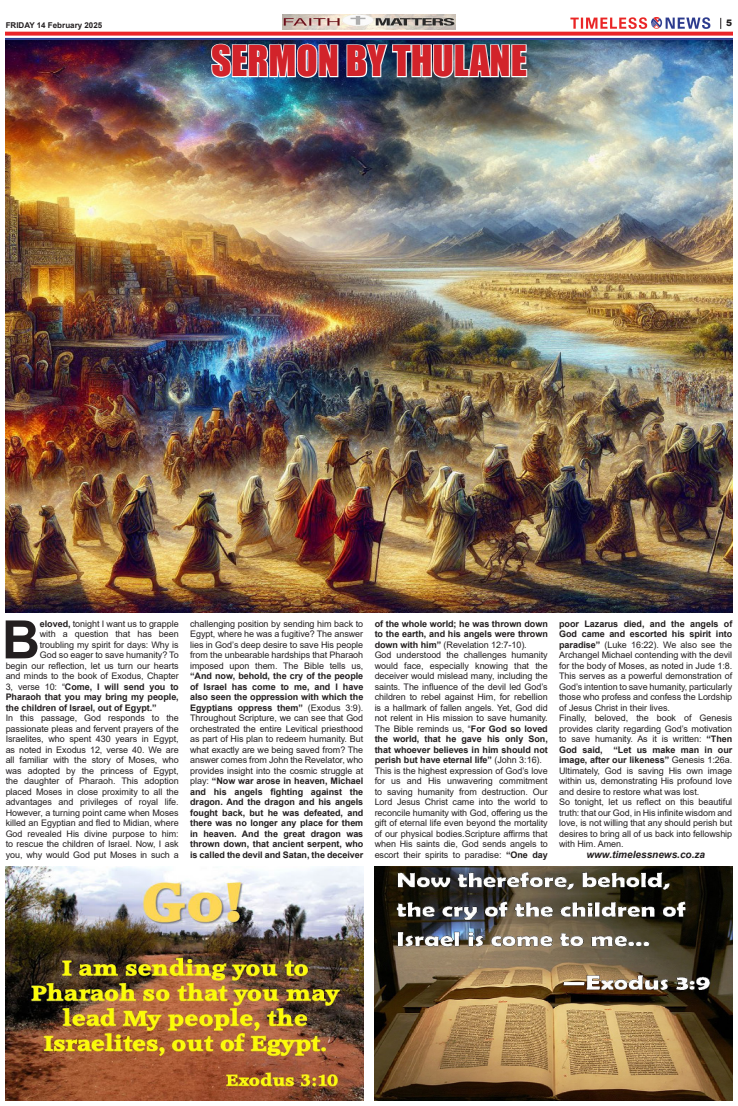
<style>
.page{position:relative;width:738px;height:1106px;background:#fff}
.page>*{position:absolute;margin:0;border:0;box-sizing:border-box;transform-origin:0 0}
.t1{font:700 53px "Arial";color:#231f20}
.t2{font:39px "Impact";color:#d2232a}
.t3{font:italic 700 10px "Arial";color:#231f20}
.t4{font:9px/10.5px "Arial";letter-spacing:-.005em;color:#231f20;text-align:justify}
.t5{font:700 9px/10.5px "Arial";letter-spacing:-.005em;color:#231f20;text-align:justify}
.t6{font:900 9px "Arial";color:#231f20}
.t7{font:700 8px "Arial";color:#231f20}
.s1{font-weight:700}
.s2{font-weight:400}
</style>
<div class="page">
<img style="left:6px;top:18px;width:725px;height:21px">
<div style="left:6px;top:22px;width:115px;height:7px;background:#fff"></div>
<img style="left:6px;top:41px;width:725px;height:571px">
<img style="left:209px;top:25px;width:130px;height:54px">
<svg style="left:345px;top:34px;width:182px;height:45px"></svg>
<img style="left:6px;top:866px;width:357px;height:234px">
<img style="left:374px;top:866px;width:357px;height:234px">
<img style="left:282px;top:14px;width:173px;height:15px">
<p class="t7" style="left:6px;top:19px;width:98px">FRIDAY 14 February 2025</p>
<p class="t6" style="left:725px;top:17px;width:8px">5</p>
<p class="t2" style="left:211px;top:31px;width:317px">SERMON BY THULANE</p>
<p class="t1" style="left:2px;top:602px;width:40px">B</p>
<p class="t4" style="left:40px;top:618px;width:140px"><span class="s1">eloved,</span> tonight I want us to grapple</p>
<p class="t4" style="left:40px;top:629px;width:140px">with a question that has been</p>
<p class="t4" style="left:40px;top:639px;width:140px">troubling my spirit for days: Why is</p>
<p class="t4" style="left:40px;top:650px;width:140px">God so eager to save humanity? To</p>
<p class="t4" style="left:6px;top:660px;width:174px">begin our reflection, let us turn our hearts</p>
<p class="t4" style="left:6px;top:671px;width:174px">and minds to the book of Exodus, Chapter</p>
<p class="t5" style="left:6px;top:681px;width:174px"><span class="s2">3, verse 10: “</span>Come, I will send you to</p>
<p class="t5" style="left:6px;top:692px;width:174px">Pharaoh that you may bring my people,</p>
<p class="t5" style="left:6px;top:702px;width:152px">the children of Israel, out of Egypt.”</p>
<p class="t4" style="left:6px;top:713px;width:174px">In this passage, God responds to the passionate pleas and fervent prayers of the Israelites, who spent 430 years in Egypt, as noted in Exodus 12, verse 40. We are all familiar with the story of Moses, who was adopted by the princess of Egypt, the daughter of Pharaoh. This adoption placed Moses in close proximity to all the advantages and privileges of royal life.<br>However, a turning point came when Moses killed an Egyptian and fled to Midian, where God revealed His divine purpose to him: to rescue the children of Israel. Now, I ask you, why would God put Moses in such a</p>
<p class="t4" style="left:190px;top:618px;width:174px">challenging position by sending him back to Egypt, where he was a fugitive? The answer lies in God’s deep desire to save His people from the unbearable hardships that Pharaoh imposed upon them. The Bible tells us, <span class="s1">“And now, behold, the cry of the people of Israel has come to me, and I have also seen the oppression with which the Egyptians oppress them”</span> (Exodus 3:9).<br>Throughout Scripture, we can see that God orchestrated the entire Levitical priesthood as part of His plan to redeem humanity. But what exactly are we being saved from? The answer comes from John the Revelator, who provides insight into the cosmic struggle at play: <span class="s1">“Now war arose in heaven, Michael and his angels fighting against the dragon. And the dragon and his angels fought back, but he was defeated, and there was no longer any place for them in heaven. And the great dragon was thrown down, that ancient serpent, who is called the devil and Satan, the deceiver</span></p>
<p class="t5" style="left:374px;top:618px;width:174px">of the whole world; he was thrown down to the earth, and his angels were thrown down with him” <span class="s2">(Revelation 12:7-10).</span></p>
<p class="t4" style="left:374px;top:649px;width:174px">God understood the challenges humanity would face, especially knowing that the deceiver would mislead many, including the saints. The influence of the devil led God’s children to rebel against Him, for rebellion is a hallmark of fallen angels. Yet, God did not relent in His mission to save humanity.<br>The Bible reminds us, “<span class="s1">For God so loved the world, that he gave his only Son, that whoever believes in him should not perish but have eternal life”</span> (John 3:16).</p>
<p class="t4" style="left:374px;top:765px;width:174px">This is the highest expression of God’s love for us and His unwavering commitment to saving humanity from destruction. Our Lord Jesus Christ came into the world to reconcile humanity with God, offering us the gift of eternal life even beyond the mortality of our physical bodies.Scripture affirms that when His saints die, God sends angels to escort their spirits to paradise: <span class="s1">“One day</span></p>
<p class="t4" style="left:558px;top:618px;width:174px"><span class="s1">poor Lazarus died, and the angels of God came and escorted his spirit into paradise”</span> (Luke 16:22). We also see the Archangel Michael contending with the devil for the body of Moses, as noted in Jude 1:8.<br>This serves as a powerful demonstration of God’s intention to save humanity, particularly those who profess and confess the Lordship of Jesus Christ in their lives.</p>
<p class="t4" style="left:558px;top:713px;width:174px">Finally, beloved, the book of Genesis provides clarity regarding God’s motivation to save humanity. As it is written: <span class="s1">“Then God said, “Let us make man in our image, after our likeness”</span> Genesis 1:26a.<br>Ultimately, God is saving His own image within us, demonstrating His profound love and desire to restore what was lost.</p>
<p class="t4" style="left:558px;top:797px;width:174px">So tonight, let us reflect on this beautiful truth: that our God, in His infinite wisdom and love, is not willing that any should perish but desires to bring all of us back into fellowship with Him. Amen.</p>
<p class="t3" style="left:586px;top:847px;width:120px">www.timelessnews.co.za</p>
</div>
